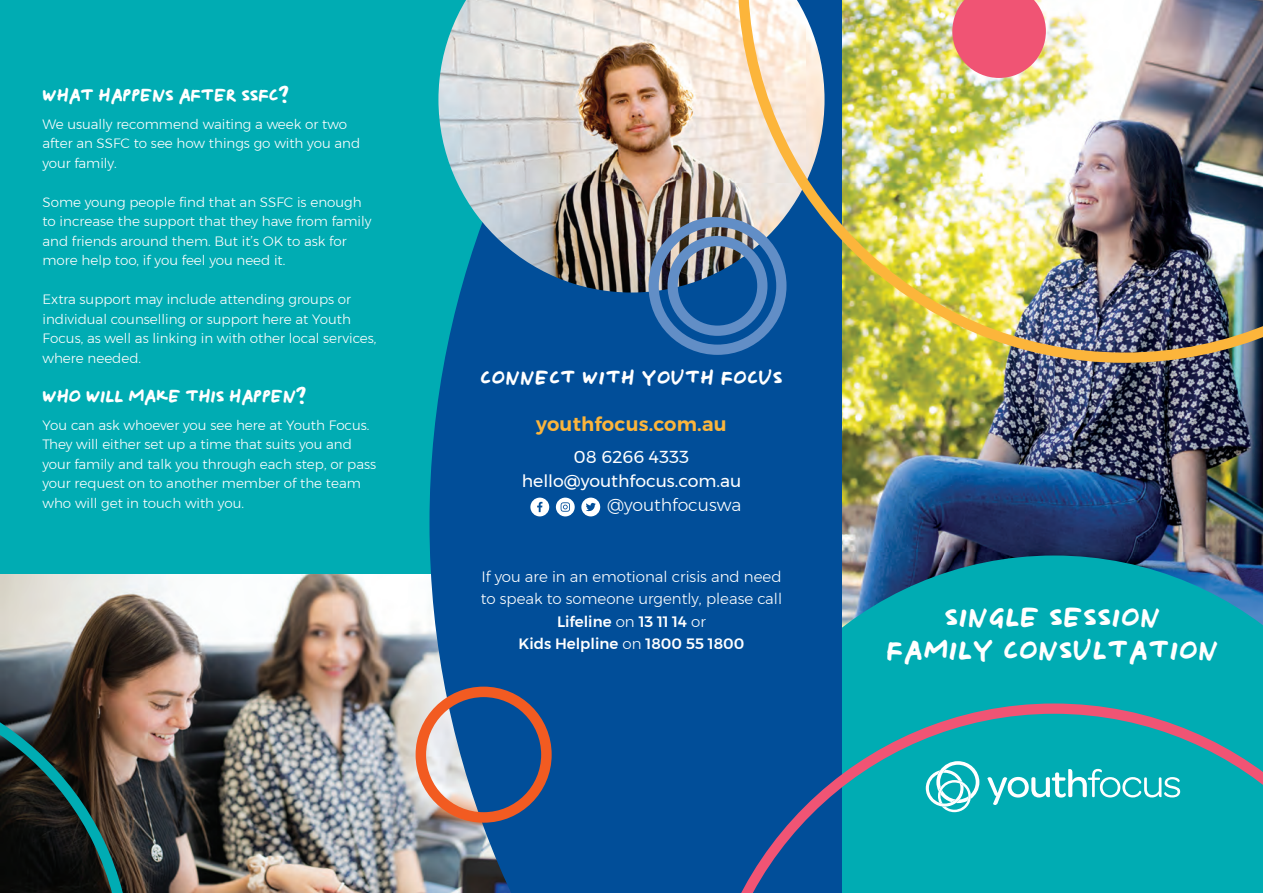
<style>
.page{position:relative;width:1263px;height:893px;background:#fff}
.page>*{position:absolute;margin:0;border:0;box-sizing:border-box;transform-origin:0 0}
.t1{font:700 37.5px/33px "Claires Handwriting";color:#fff;text-align:center}
.t2{font:700 27px "Claires Handwriting";color:#fff}
.t3{font:19.5px "Claire Sharpie";color:#fff}
.t4{font:600 19.5px "Montserrat";letter-spacing:.01em;color:#fcb53b}
.t5{font:17.25px/24px "Montserrat";color:#fff;text-align:center}
.t6{font:300 17.25px "Montserrat";color:#fff}
.t7{font:300 15px/22.5px "Montserrat";color:#fff;text-align:center}
.t8{font:300 13.5px/19.5px "Montserrat";color:#fff}
.s1{font-weight:500}
</style>
<div class="page">
<div style="left:0;top:0;width:421px;height:893px;background:#00acb3"></div>
<img style="left:0;top:574px;width:429px;height:319px">
<svg style="left:429px;top:0;width:224px;height:893px;background:#0e5799"></svg>
<svg style="left:0;top:676px;width:132px;height:217px;background:#2e332e"></svg>
<img style="left:842px;top:363px;width:421px;height:192px">
<svg style="left:842px;top:555px;width:421px;height:148px;background:#0ba0ad"></svg>
<svg style="left:581px;top:498px;width:19px;height:18px"></svg>
<div style="left:556px;top:498px;width:19px;height:18px;background:#fff;border-radius:50%"></div>
<svg style="left:561px;top:502px;width:9px;height:10px"></svg>
<div style="left:530px;top:498px;width:19px;height:18px;background:#fff;border-radius:50%"></div>
<svg style="left:537px;top:502px;width:5px;height:10px"></svg>
<div style="left:416px;top:687px;width:136px;height:136px;border:10px solid #f25b21;border-radius:50%"></div>
<div style="left:653px;top:0;width:189px;height:893px;background:#014e99"></div>
<img style="left:438px;top:0;width:300px;height:292px">
<img style="left:738px;top:0;width:525px;height:363px">
<div style="left:648px;top:217px;width:138px;height:138px;border:10px solid #628ec6;border-radius:50%"></div>
<div style="left:667px;top:236px;width:100px;height:100px;border:10px solid #628ec6;border-radius:50%"></div>
<svg style="left:741px;top:703px;width:522px;height:190px"></svg>
<h3 class="t3" style="left:43px;top:80px;width:248px">WHAT HAPPENS AFTER SSFC?</h3>
<p class="t8" style="left:43px;top:114px;width:319px">We usually recommend waiting a week or two after an SSFC to see how things go with you and your family.</p>
<p class="t8" style="left:43px;top:192px;width:330px">Some young people find that an SSFC is enough to increase the support that they have from family and friends around them. But it’s OK to ask for more help too, if you feel you need it.</p>
<p class="t8" style="left:43px;top:290px;width:335px">Extra support may include attending groups or individual counselling or support here at Youth Focus, as well as linking in with other local services, where needed.</p>
<h3 class="t3" style="left:43px;top:381px;width:265px">WHO WILL MAKE THIS HAPPEN?</h3>
<p class="t8" style="left:43px;top:415px;width:335px">You can ask whoever you see here at Youth Focus.<br>They will either set up a time that suits you and your family and talk you through each step, or pass your request on to another member of the team who will get in touch with you.</p>
<h2 class="t2" style="left:480px;top:368px;width:304px">CONNECT WITH YOUTH FOCUS</h2>
<h3 class="t4" style="left:536px;top:412px;width:192px">youthfocus.com.au</h3>
<p class="t5" style="left:522px;top:445px;width:221px">08 6266 4333 hello@youthfocus.com.au</p>
<p class="t6" style="left:607px;top:494px;width:136px">@youthfocuswa</p>
<p class="t7" style="left:481px;top:565px;width:303px">If you are in an emotional crisis and need to speak to someone urgently, please call<br><span class="s1">Lifeline</span> on <span class="s1">13 11 14</span> or<br><span class="s1">Kids Helpline</span> on <span class="s1">1800 55 1800</span></p>
<h1 class="t1" style="left:886px;top:603px;width:334px">SINGLE SESSION<br>FAMILY CONSULTATION</h1>
</div>
